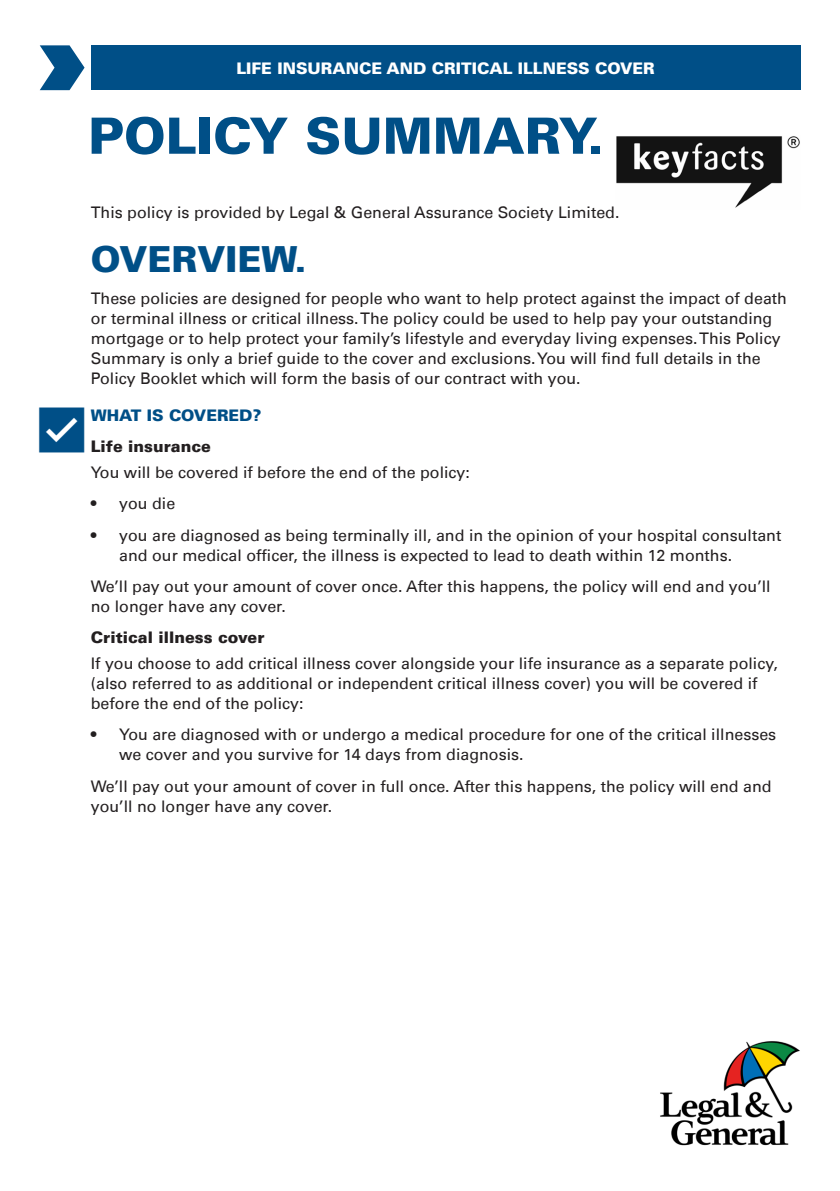
<style>
.page{position:relative;width:840px;height:1191px;background:#fff}
.page>*{position:absolute;margin:0;border:0;box-sizing:border-box;transform-origin:0 0}
.Header_1{font:900 50px "Univers LT";color:#004f87}
.t1{font:900 36px "Univers LT";color:#004f87}
.Body_text{font:16px/20px "Univers LT";color:#231f20}
.t2{font:900 16px "Univers LT";color:#fff}
.Body_text-2{font:900 16px "Univers LT";color:#231f20}
.t3{font:900 16px "Univers LT";color:#004f87}
</style>
<div class="page">
<div style="left:91px;top:45px;width:708px;height:45px;background:#004f87"></div>
<svg style="left:40px;top:45px;width:44px;height:45px"></svg>
<img style="left:616px;top:136px;width:183px;height:72px">
<img style="left:660px;top:1041px;width:140px;height:105px">
<p class="t2" style="left:236px;top:58px;width:419px">LIFE INSURANCE AND CRITICAL ILLNESS COVER</p>
<p class="Header_1" style="left:88px;top:104px;width:517px">POLICY SUMMARY.</p>
<p class="Body_text" style="left:91px;top:203px;width:530px">This policy is provided by Legal &amp; General Assurance Society Limited.</p>
<p class="t1" style="left:91px;top:237px;width:217px">OVERVIEW.</p>
<p class="Body_text" style="left:91px;top:288px;width:697px">These policies are designed for people who want to help protect against the impact of death or terminal illness or critical illness. The policy could be used to help pay your outstanding mortgage or to help protect your family’s lifestyle and everyday living expenses. This Policy Summary is only a brief guide to the cover and exclusions. You will find full details in the Policy Booklet which will form the basis of our contract with you.</p>
<p class="t3" style="left:91px;top:405px;width:172px">WHAT IS COVERED?</p>
<p class="Body_text-2" style="left:91px;top:436px;width:121px">Life insurance</p>
<p class="Body_text" style="left:91px;top:462px;width:380px">You will be covered if before the end of the policy:</p>
<p class="Body_text" style="left:91px;top:493px;width:86px">• you die</p>
<p class="Body_text" style="left:119px;top:525px;width:663px;text-indent:-28px">• you are diagnosed as being terminally ill, and in the opinion of your hospital consultant and our medical officer, the illness is expected to lead to death within 12 months.</p>
<p class="Body_text" style="left:91px;top:576px;width:681px">We’ll pay out your amount of cover once. After this happens, the policy will end and you’ll no longer have any cover.</p>
<p class="Body_text-2" style="left:91px;top:627px;width:175px">Critical illness cover</p>
<p class="Body_text" style="left:91px;top:653px;width:688px">If you choose to add critical illness cover alongside your life insurance as a separate policy, (also referred to as additional or independent critical illness cover) you will be covered if before the end of the policy:</p>
<p class="Body_text" style="left:119px;top:724px;width:658px;text-indent:-28px">• You are diagnosed with or undergo a medical procedure for one of the critical illnesses we cover and you survive for 14 days from diagnosis.</p>
<p class="Body_text" style="left:91px;top:776px;width:682px">We’ll pay out your amount of cover in full once. After this happens, the policy will end and you’ll no longer have any cover.</p>
</div>
